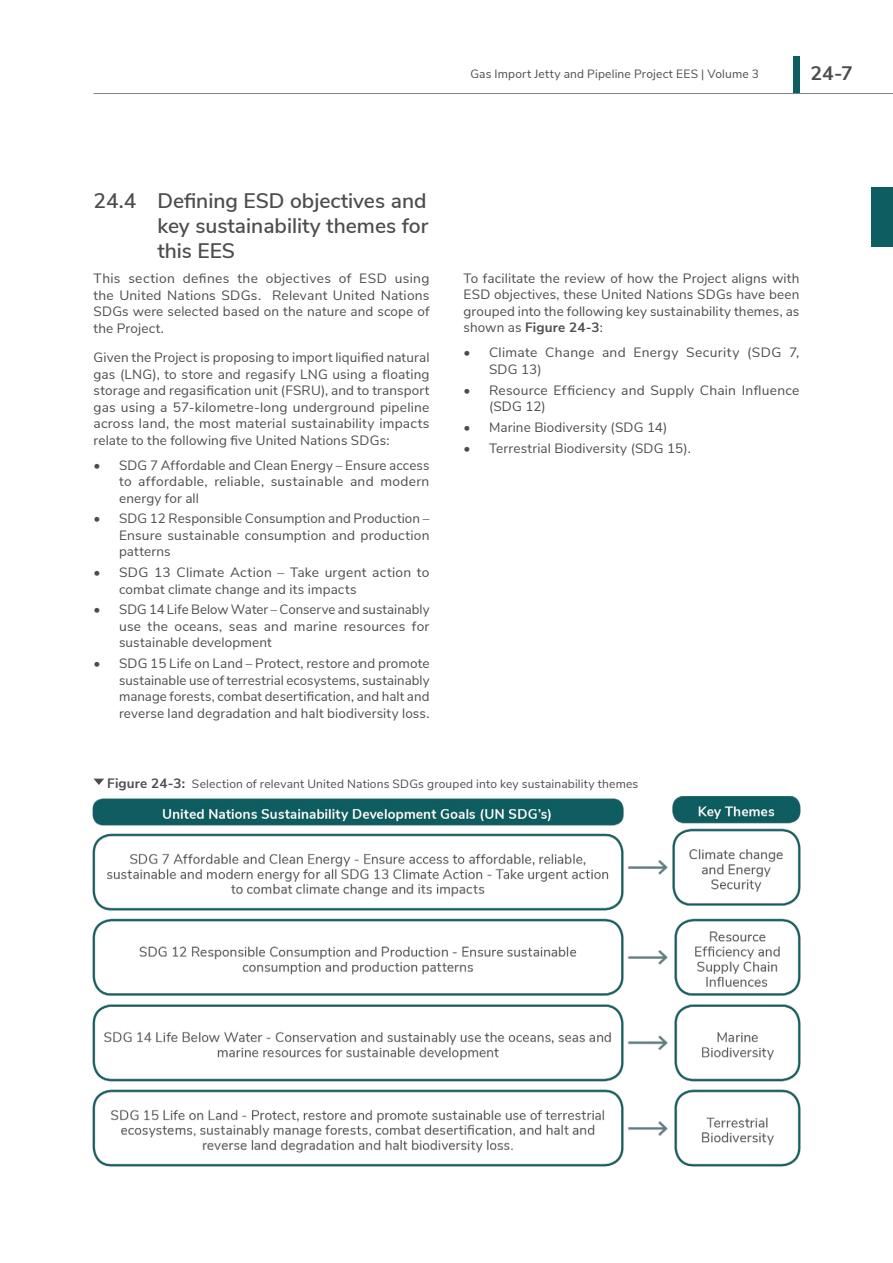
<style>
.page{position:relative;width:893px;height:1263px;background:#fff}
.page>*{position:absolute;margin:0;border:0;box-sizing:border-box;transform-origin:0 0}
.t1{font:600 21px/25.2px "Nunito Sans";color:#4d4d4f;text-align:justify}
.t2{font:700 19.5px "Nunito Sans";color:#4d4d4f}
.Body_9_11{font:13.5px/16.5px "Nunito Sans";letter-spacing:.015em;color:#4d4d4f;text-align:justify}
.t3{font:12px "Nunito Sans";letter-spacing:.015em;color:#4d4d4f}
.s1{font-weight:700}
.s2{font-weight:700;font-size:13.5px}
</style>
<div class="page">
<div style="left:872px;top:187px;width:21px;height:59px;background:#0e5d61"></div>
<svg style="left:94px;top:779px;width:10px;height:6px"></svg>
<img style="left:92px;top:796px;width:709px;height:371px">
<div style="left:793px;top:56px;width:6px;height:38px;background:#0e5d61"></div>
<hr style="left:94px;top:93px;width:799px;height:1px;background:#808285">
<p class="t3" style="left:470px;top:65px;width:290px">Gas Import Jetty and Pipeline Project EES | Volume 3</p>
<h2 class="t2" style="left:810px;top:59px;width:44px">24-7</h2>
<p class="t1" style="left:157px;top:187px;width:273px;text-indent:-64px">24.4 Defining ESD objectives and key sustainability themes for this EES</p>
<p class="Body_9_11" style="left:94px;top:270px;width:337px">This section defines the objectives of ESD using the United Nations SDGs. Relevant United Nations SDGs were selected based on the nature and scope of the Project.</p>
<p class="Body_9_11" style="left:94px;top:348px;width:337px">Given the Project is proposing to import liquified natural gas (LNG), to store and regasify LNG using a floating storage and regasification unit (FSRU), and to transport gas using a 57-kilometre-long underground pipeline across land, the most material sustainability impacts relate to the following five United Nations SDGs:</p>
<p class="Body_9_11" style="left:119px;top:456px;width:312px;text-indent:-26px">• SDG 7 Affordable and Clean Energy – Ensure access to affordable, reliable, sustainable and modern energy for all</p>
<p class="Body_9_11" style="left:119px;top:510px;width:312px;text-indent:-26px">• SDG 12 Responsible Consumption and Production – Ensure sustainable consumption and production patterns</p>
<p class="Body_9_11" style="left:119px;top:563px;width:312px;text-indent:-26px">• SDG 13 Climate Action – Take urgent action to combat climate change and its impacts</p>
<p class="Body_9_11" style="left:119px;top:601px;width:312px;text-indent:-26px">• SDG 14 Life Below Water – Conserve and sustainably use the oceans, seas and marine resources for sustainable development</p>
<p class="Body_9_11" style="left:119px;top:654px;width:312px;text-indent:-26px">• SDG 15 Life on Land – Protect, restore and promote sustainable use of terrestrial ecosystems, sustainably manage forests, combat desertification, and halt and reverse land degradation and halt biodiversity loss.</p>
<p class="Body_9_11" style="left:463px;top:269px;width:337px">To facilitate the review of how the Project aligns with ESD objectives, these United Nations SDGs have been grouped into the following key sustainability themes, as shown as <span class="s1">Figure 24-3</span>:</p>
<p class="Body_9_11" style="left:489px;top:344px;width:312px;text-indent:-26px">• Climate Change and Energy Security (SDG 7,<br>SDG 13)</p>
<p class="Body_9_11" style="left:489px;top:381px;width:312px;text-indent:-26px">• Resource Efficiency and Supply Chain Influence (SDG 12)</p>
<p class="Body_9_11" style="left:463px;top:418px;width:205px">• Marine Biodiversity (SDG 14)</p>
<p class="Body_9_11" style="left:463px;top:439px;width:229px">• Terrestrial Biodiversity (SDG 15).</p>
<p class="t3" style="left:107px;top:774px;width:533px"><span class="s2">Figure 24-3:</span> Selection of relevant United Nations SDGs grouped into key sustainability themes</p>
</div>
